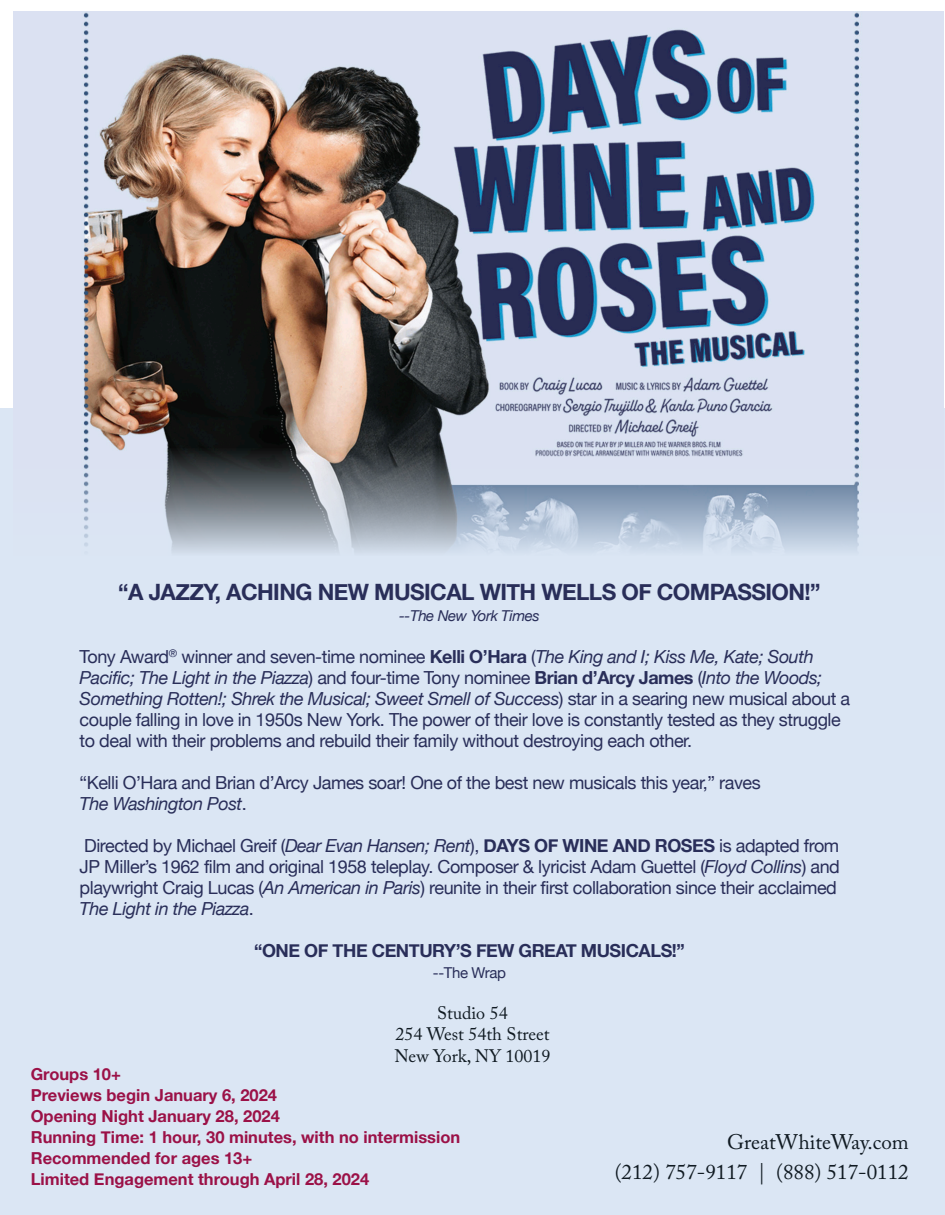
<style>
.page{position:relative;width:945px;height:1215px;background:#fff}
.page>*{position:absolute;margin:0;border:0;box-sizing:border-box;transform-origin:0 0}
.t1{font:700 22.5px "Helvetica Neue";letter-spacing:-.025em;color:#292e59}
.t2{font:21px "Adobe Caslon Pro";color:#101a22}
.t3{font:18px/21px "Helvetica Neue";letter-spacing:-.025em;color:#292e59}
.t4{font:18px "Adobe Caslon Pro";color:#101a22}
.t5{font:700 18px "Helvetica Neue";letter-spacing:-.025em;color:#292e59}
.t6{font:italic 18px "Helvetica Neue";letter-spacing:-.025em;color:#292e59}
.t7{font:700 16.5px "Helvetica Neue";color:#9b1147}
.t8{font:italic 15px "Helvetica Neue";letter-spacing:-.025em;color:#292e59}
.t9{font:15px "Helvetica Neue";letter-spacing:-.025em;color:#292e59}
.s1{font-weight:700}
.s2{font-style:italic}
.s3{font-style:normal}
</style>
<div class="page">
<div style="left:0;top:409px;width:945px;height:806px;background:#dbe6f4"></div>
<img style="left:14px;top:11px;width:930px;height:541px">
<p class="t1" style="left:118px;top:574px;width:704px">“A JAZZY, ACHING NEW MUSICAL WITH WELLS OF COMPASSION!”</p>
<p class="t8" style="left:399px;top:605px;width:142px">--The New York Times</p>
<p class="t3" style="left:80px;top:647px;width:772px">Tony Award<sup>®</sup> winner and seven-time nominee <span class="s1">Kelli O’Hara</span> (<span class="s2">The King and I; Kiss Me, Kate; South Pacific; The Light in the Piazza</span>) and four-time Tony nominee <span class="s1">Brian d’Arcy James</span> (<span class="s2">Into the Woods; Something Rotten!; Shrek the Musical; Sweet Smell of Success</span>) star in a searing new musical about a couple falling in love in 1950s New York. The power of their love is constantly tested as they struggle to deal with their problems and rebuild their family without destroying each other.</p>
<p class="t3" style="left:80px;top:773px;width:683px">“Kelli O’Hara and Brian d’Arcy James soar! One of the best new musicals this year,” raves</p>
<p class="t6" style="left:80px;top:791px;width:169px">The Washington Post<span class="s3">.</span></p>
<p class="t3" style="left:80px;top:836px;width:762px">Directed by Michael Greif (<span class="s2">Dear Evan Hansen; Rent</span>), <span class="s1">DAYS OF WINE AND ROSES</span> is adapted from JP Miller’s 1962 film and original 1958 teleplay. Composer &amp; lyricist Adam Guettel (<span class="s2">Floyd Collins</span>) and playwright Craig Lucas (<span class="s2">An American in Paris</span>) reunite in their first collaboration since their acclaimed <span class="s2">The Light in the Piazza</span>.</p>
<p class="t5" style="left:254px;top:936px;width:432px">“ONE OF THE CENTURY’S FEW GREAT MUSICALS!”</p>
<p class="t9" style="left:433px;top:962px;width:75px">--The Wrap</p>
<p class="t4" style="left:437px;top:1002px;width:72px">Studio 54</p>
<p class="t4" style="left:396px;top:1024px;width:155px">254 West 54th Street</p>
<p class="t4" style="left:394px;top:1045px;width:158px">New York, NY 10019</p>
<p class="t7" style="left:31px;top:1061px;width:92px">Groups 10+</p>
<p class="t7" style="left:31px;top:1082px;width:248px">Previews begin January 6, 2024</p>
<p class="t7" style="left:31px;top:1103px;width:251px">Opening Night January 28, 2024</p>
<p class="t7" style="left:31px;top:1124px;width:431px">Running Time: 1 hour, 30 minutes, with no intermission</p>
<p class="t7" style="left:31px;top:1145px;width:223px">Recommended for ages 13+</p>
<p class="t7" style="left:31px;top:1166px;width:340px">Limited Engagement through April 28, 2024</p>
<p class="t2" style="left:727px;top:1130px;width:183px">GreatWhiteWay.com</p>
<p class="t2" style="left:615px;top:1160px;width:296px">(212) 757-9117 | (888) 517-0112</p>
</div>
